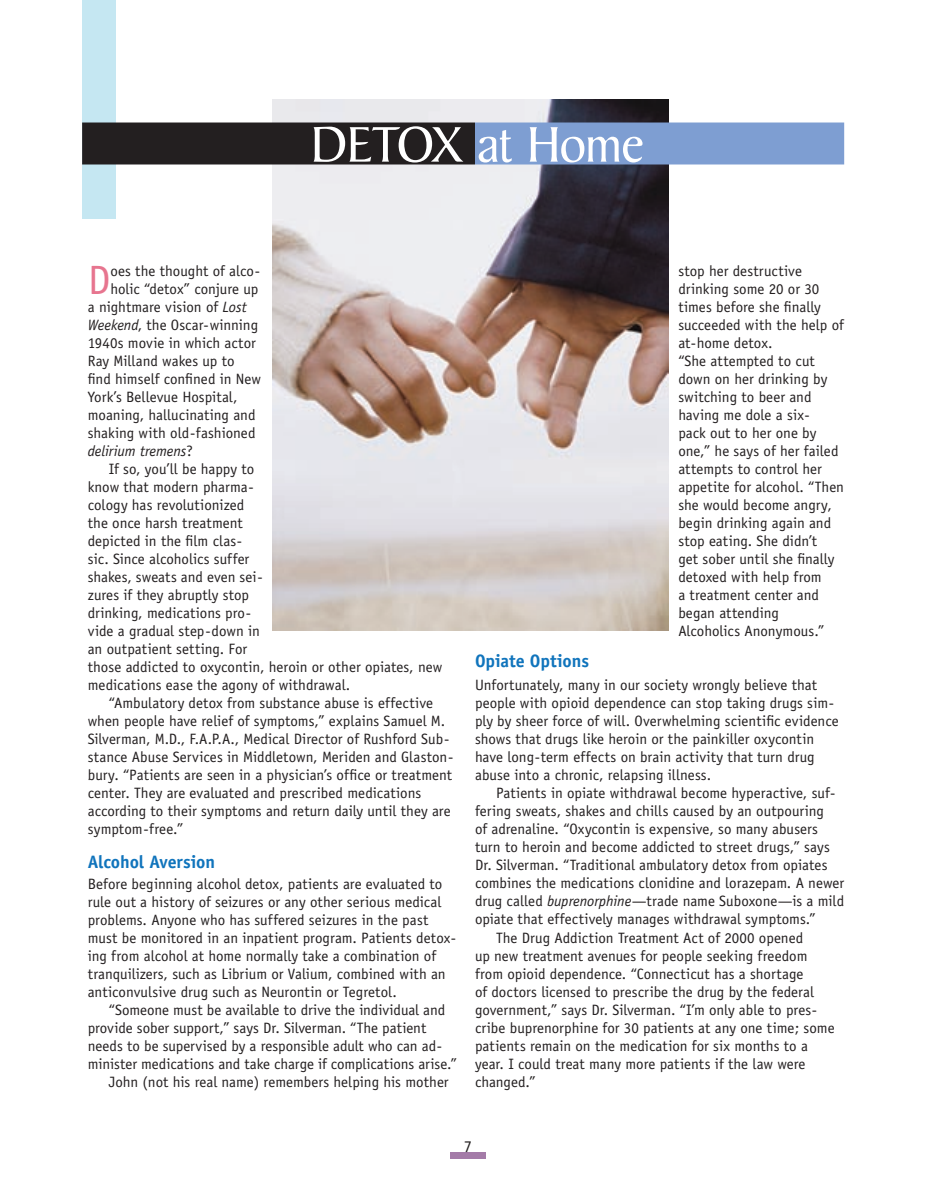
<style>
.page{position:relative;width:932px;height:1202px;background:#fff}
.page>*{position:absolute;margin:0;border:0;box-sizing:border-box;transform-origin:0 0}
.t1{font:54px "Baker Signet";letter-spacing:-.02em;color:#fff}
.t2{font:40.95px "Officina Sans";color:#e7758f}
.t3{font:700 18px "Officina Sans";letter-spacing:-.005em;color:#1074bc}
.t4{font:16.5px "Officina Sans";color:#231f20}
.t5{font:15px/18px "Officina Sans";color:#231f20}
.t6{font:italic 15px "Officina Sans";letter-spacing:-.005em;color:#231f20}
.s1{font-style:italic}
.s2{font-style:normal}
</style>
<div class="page">
<div style="left:450px;top:1152px;width:35px;height:6px;background:#a47ba8"></div>
<img style="left:272px;top:99px;width:396px;height:531px">
<div style="left:82px;top:0;width:34px;height:218px;background:#c5e7f2"></div>
<div style="left:83px;top:123px;width:391px;height:41px;background:#231f20"></div>
<div style="left:82px;top:122px;width:393px;height:42px;border:2px solid #231f20"></div>
<div style="left:476px;top:123px;width:367px;height:41px;background:#7e9ed2"></div>
<div style="left:475px;top:122px;width:369px;height:42px;border:2px solid #7e9ed2"></div>
<h1 class="t1" style="left:312px;top:115px;width:333px">DETOX at Home</h1>
<h2 class="t2" style="left:88px;top:256px;width:24px">D</h2>
<p class="t5" style="left:110px;top:262px;width:151px">oes the thought of alco-</p>
<p class="t5" style="left:110px;top:280px;width:149px">holic “detox” conjure up</p>
<p class="t5" style="left:88px;top:298px;width:160px">a nightmare vision of <span class="s1">Lost</span></p>
<p class="t5" style="left:88px;top:316px;width:172px"><span class="s1">Weekend</span>, the Oscar-winning</p>
<p class="t5" style="left:88px;top:334px;width:169px">1940s movie in which actor</p>
<p class="t5" style="left:88px;top:352px;width:148px">Ray Milland wakes up to</p>
<p class="t5" style="left:88px;top:370px;width:175px">find himself confined in New</p>
<p class="t5" style="left:88px;top:388px;width:151px">York’s Bellevue Hospital,</p>
<p class="t5" style="left:88px;top:406px;width:169px">moaning, hallucinating and</p>
<p class="t5" style="left:88px;top:424px;width:169px">shaking with old-fashioned</p>
<p class="t6" style="left:88px;top:442px;width:107px">delirium tremens<span class="s2">?</span></p>
<p class="t5" style="left:109px;top:460px;width:147px">If so, you’ll be happy to</p>
<p class="t5" style="left:88px;top:478px;width:167px">know that modern pharma-</p>
<p class="t5" style="left:88px;top:496px;width:158px">cology has revolutionized</p>
<p class="t5" style="left:88px;top:514px;width:157px">the once harsh treatment</p>
<p class="t5" style="left:88px;top:532px;width:156px">depicted in the film clas-</p>
<p class="t5" style="left:88px;top:550px;width:163px">sic. Since alcoholics suffer</p>
<p class="t5" style="left:88px;top:568px;width:176px">shakes, sweats and even sei-</p>
<p class="t5" style="left:88px;top:586px;width:163px">zures if they abruptly stop</p>
<p class="t5" style="left:88px;top:604px;width:165px">drinking, medications pro-</p>
<p class="t5" style="left:88px;top:622px;width:174px">vide a gradual step-down in</p>
<p class="t5" style="left:88px;top:640px;width:161px">an outpatient setting. For</p>
<p class="t5" style="left:88px;top:658px;width:356px">those addicted to oxycontin, heroin or other opiates, new</p>
<p class="t5" style="left:88px;top:676px;width:264px">medications ease the agony of withdrawal.</p>
<p class="t5" style="left:109px;top:694px;width:326px">“Ambulatory detox from substance abuse is effective</p>
<p class="t5" style="left:88px;top:712px;width:359px">when people have relief of symptoms,” explains Samuel M.</p>
<p class="t5" style="left:88px;top:730px;width:363px">Silverman, M.D., F.A.P.A., Medical Director of Rushford Sub-</p>
<p class="t5" style="left:88px;top:748px;width:367px">stance Abuse Services in Middletown, Meriden and Glaston-</p>
<p class="t5" style="left:88px;top:766px;width:366px">bury. “Patients are seen in a physician’s office or treatment</p>
<p class="t5" style="left:88px;top:784px;width:335px">center. They are evaluated and prescribed medications</p>
<p class="t5" style="left:88px;top:802px;width:364px">according to their symptoms and return daily until they are</p>
<p class="t5" style="left:88px;top:820px;width:97px">symptom-free.”</p>
<p class="t3" style="left:88px;top:851px;width:129px">Alcohol Aversion</p>
<p class="t5" style="left:88px;top:875px;width:370px">Before beginning alcohol detox, patients are evaluated to rule out a history of seizures or any other serious medical problems. Anyone who has suffered seizures in the past must be monitored in an inpatient program. Patients detox&shy;ing from alcohol at home normally take a combination of tranquilizers, such as Librium or Valium, combined with an anticonvulsive drug such as Neurontin or Tegretol.</p>
<p class="t5" style="left:109px;top:1001px;width:338px">“Someone must be available to drive the individual and</p>
<p class="t5" style="left:88px;top:1019px;width:340px">provide sober support,” says Dr. Silverman. “The patient</p>
<p class="t5" style="left:88px;top:1037px;width:356px">needs to be supervised by a responsible adult who can ad-</p>
<p class="t5" style="left:88px;top:1055px;width:370px">minister medications and take charge if complications arise.”</p>
<p class="t5" style="left:109px;top:1073px;width:341px">John (not his real name) remembers helping his mother</p>
<p class="t5" style="left:678px;top:262px;width:167px">stop her destructive drinking some 20 or 30 times before she finally succeeded with the help of at-home detox.<br>“She attempted to cut down on her drinking by switching to beer and having me dole a six-<br>pack out to her one by one,” he says of her failed attempts to control her appetite for alcohol. “Then she would become angry, begin drinking again and stop eating. She didn’t<br>get sober until she finally detoxed with help from<br>a treatment center and began attending<br>Alcoholics Anonymous.”</p>
<p class="t3" style="left:475px;top:650px;width:115px">Opiate Options</p>
<p class="t5" style="left:475px;top:676px;width:365px">Unfortunately, many in our society wrongly believe that people with opioid dependence can stop taking drugs sim&shy;ply by sheer force of will. Overwhelming scientific evidence shows that drugs like heroin or the painkiller oxycontin have long-term effects on brain activity that turn drug abuse into a chronic, relapsing illness.</p>
<p class="t5" style="left:496px;top:784px;width:341px">Patients in opiate withdrawal become hyperactive, suf-</p>
<p class="t5" style="left:475px;top:802px;width:350px">fering sweats, shakes and chills caused by an outpouring</p>
<p class="t5" style="left:475px;top:820px;width:344px">of adrenaline. “Oxycontin is expensive, so many abusers</p>
<p class="t5" style="left:475px;top:838px;width:356px">turn to heroin and become addicted to street drugs,” says</p>
<p class="t5" style="left:475px;top:856px;width:354px">Dr. Silverman. “Traditional ambulatory detox from opiates</p>
<p class="t5" style="left:475px;top:874px;width:370px">combines the medications clonidine and lorazepam. A newer</p>
<p class="t5" style="left:475px;top:892px;width:371px">drug called <span class="s1">buprenorphine</span>—trade name Suboxone—is a mild</p>
<p class="t5" style="left:475px;top:910px;width:342px">opiate that effectively manages withdrawal symptoms.”</p>
<p class="t5" style="left:496px;top:928px;width:309px">The Drug Addiction Treatment Act of 2000 opened</p>
<p class="t5" style="left:475px;top:946px;width:334px">up new treatment avenues for people seeking freedom</p>
<p class="t5" style="left:475px;top:964px;width:330px">from opioid dependence. “Connecticut has a shortage</p>
<p class="t5" style="left:475px;top:982px;width:340px">of doctors licensed to prescribe the drug by the federal</p>
<p class="t5" style="left:475px;top:1000px;width:343px">government,” says Dr. Silverman. “I’m only able to pres-</p>
<p class="t5" style="left:475px;top:1018px;width:361px">cribe buprenorphine for 30 patients at any one time; some</p>
<p class="t5" style="left:475px;top:1036px;width:334px">patients remain on the medication for six months to a</p>
<p class="t5" style="left:475px;top:1054px;width:332px">year. I could treat many more patients if the law were</p>
<p class="t5" style="left:475px;top:1072px;width:62px">changed.”</p>
<p class="t4" style="left:463px;top:1136px;width:10px">7</p>
</div>
